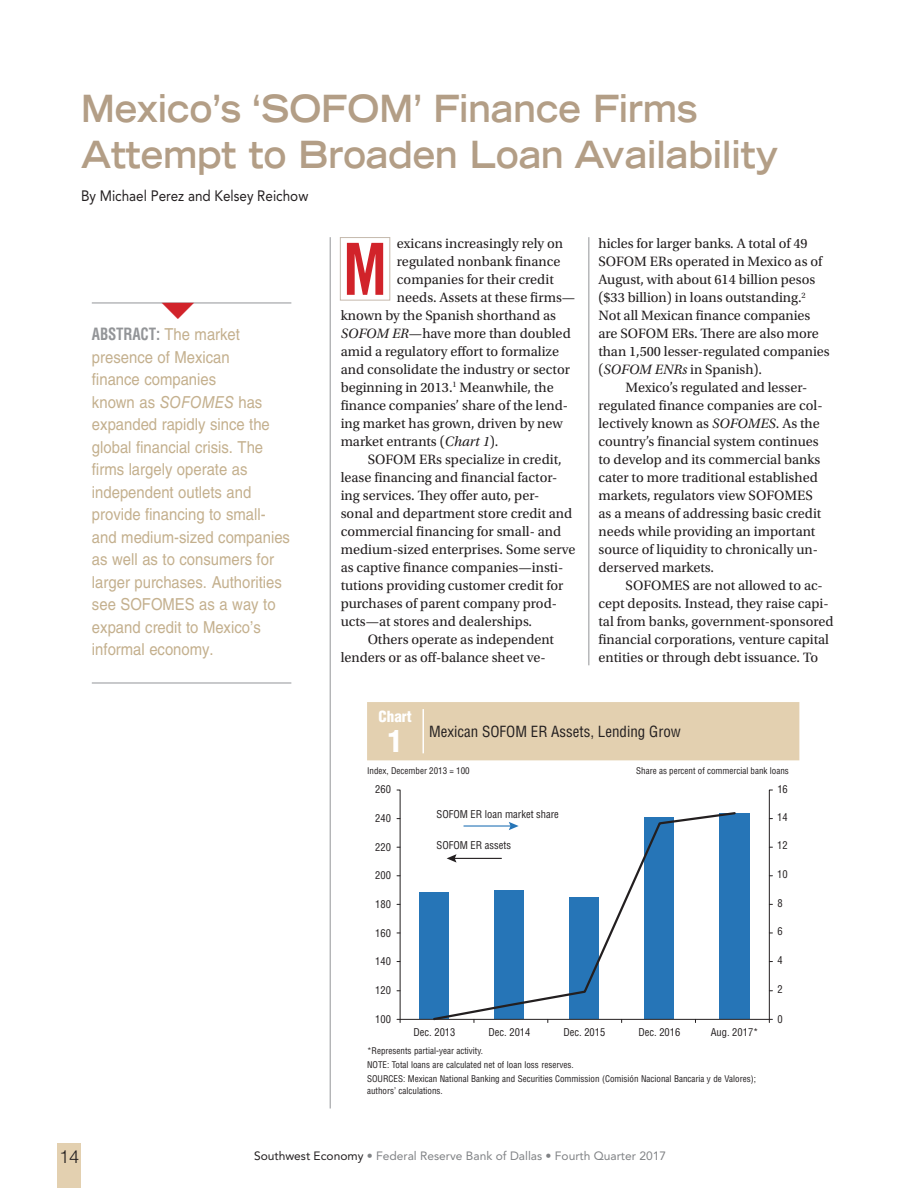
<style>
.page{position:relative;width:918px;height:1188px;background:#fff}
.page>*{position:absolute;margin:0;border:0;box-sizing:border-box;transform-origin:0 0}
.t1{font:72px "Trade Gothic LT Std Bd Cn 20";color:#d1232a}
.ArticleTitle{font:700 expanded 37.5px/46.5px "Trade Gothic LT Std";color:#b39e86;scale:.9 1}
.Chart{font:900 condensed 30px "Helvetica LT Std";color:#fff}
.pagenumber{font:300 18px "Helvetica LT Std";color:#231f20}
.EconLetterAbstracts{font:16.5px/22.5px "Helvetica LT Std";color:#c4b08e;scale:.9 1}
.ChartTitle{font:condensed 15px "Helvetica LT Std";color:#231f20}
.ArticleTitle-2{font:15px "Avenir LT Std";color:#231f20;scale:.9 1}
.Chart_word{font:900 condensed 15px "Helvetica LT Std";color:#fff}
.ArticleIndent{font:14.25px/18px "Utopia Std";color:#231f20}
.ArticleFirstParagrap{font:14.25px "Utopia Std";color:#231f20}
.t2{font:12px "Avenir LT Std";color:#808285}
.t3{font:condensed 10.5px "Helvetica LT Std";color:#231f20}
.Source{font:condensed 9px/12px "Helvetica LT Std";color:#231f20}
.ChartAxis{font:condensed 9px "Helvetica LT Std";color:#231f20}
.s1{font-style:italic}
.s2{font-weight:700;font-stretch:condensed;color:#939598}
.s3{color:#231f20}
</style>
<div class="page">
<hr style="left:588px;top:237px;width:1px;height:428px;background:#939598">
<hr style="left:330px;top:237px;width:1px;height:871px;background:#939598">
<div style="left:340px;top:237px;width:50px;height:64px;border:1px solid #c5b9ac"></div>
<hr style="left:92px;top:303px;width:199px;height:1px;background:#939598">
<hr style="left:92px;top:683px;width:199px;height:1px;background:#939598">
<div style="left:57px;top:1144px;width:24px;height:44px;background:#e3d0b0"></div>
<div style="left:367px;top:702px;width:432px;height:58px;background:#e3d0b0"></div>
<hr style="left:422px;top:709px;width:2px;height:44px;background:#fff">
<div style="left:719px;top:813px;width:31px;height:206px;background:#2675b7"></div>
<div style="left:420px;top:893px;width:29px;height:126px;background:#2675b7"></div>
<hr style="left:397px;top:1019px;width:375px;height:1px;background:#231f20">
<svg style="left:432px;top:812px;width:305px;height:210px"></svg>
<svg style="left:396px;top:789px;width:5px;height:234px"></svg>
<svg style="left:769px;top:789px;width:4px;height:234px"></svg>
<hr style="left:464px;top:825px;width:48px;height:2px;background:#2675b7">
<svg style="left:509px;top:822px;width:10px;height:8px"></svg>
<hr style="left:453px;top:858px;width:48px;height:1px;background:#231f20">
<svg style="left:447px;top:854px;width:10px;height:9px"></svg>
<svg style="left:162px;top:303px;width:33px;height:1px"></svg>
<p class="ArticleTitle" style="left:81px;top:84px;width:776px">Mexico’s ‘SOFOM’ Finance Firms<br>Attempt to Broaden Loan Availability</p>
<p class="ArticleTitle-2" style="left:81px;top:187px;width:254px">By Michael Perez and Kelsey Reichow</p>
<p class="t1" style="left:343px;top:225px;width:45px">M</p>
<p class="ArticleIndent" style="left:598px;top:235px;width:233px">hicles for larger banks. A total of 49<br>SOFOM ERs operated in Mexico as of August, with about 614 billion pesos ($33 billion) in loans outstanding.<sup>2<br></sup>Not all Mexican finance companies are SOFOM ERs. There are also more than 1,500 lesser-regulated companies (<span class="s1">SOFOM ENRs</span> in Spanish).</p>
<p class="ArticleIndent" style="left:598px;top:379px;width:226px;text-indent:27px">Mexico’s regulated and lesser&shy;regulated finance companies are col&shy;lectively known as <span class="s1">SOFOMES</span>. As the country’s financial system continues to develop and its commercial banks cater to more traditional established markets, regulators view SOFOMES as a means of addressing basic credit needs while providing an important source of liquidity to chronically un&shy;derserved markets.</p>
<p class="ArticleIndent" style="left:598px;top:577px;width:237px;text-indent:27px">SOFOMES are not allowed to ac&shy;cept deposits. Instead, they raise capi&shy;tal from banks, government-sponsored financial corporations, venture capital entities or through debt issuance. To</p>
<p class="ArticleFirstParagrap" style="left:397px;top:236px;width:168px">exicans increasingly rely on</p>
<p class="ArticleFirstParagrap" style="left:397px;top:254px;width:165px">regulated nonbank finance</p>
<p class="ArticleFirstParagrap" style="left:397px;top:272px;width:158px">companies for their credit</p>
<p class="ArticleFirstParagrap" style="left:397px;top:290px;width:180px">needs. Assets at these firms—</p>
<p class="ArticleFirstParagrap" style="left:341px;top:308px;width:217px">known by the Spanish shorthand as</p>
<p class="ArticleFirstParagrap" style="left:341px;top:326px;width:232px"><span class="s1">SOFOM ER</span>—have more than doubled</p>
<p class="ArticleFirstParagrap" style="left:341px;top:344px;width:220px">amid a regulatory effort to formalize</p>
<p class="ArticleFirstParagrap" style="left:341px;top:362px;width:231px">and consolidate the industry or sector</p>
<p class="ArticleFirstParagrap" style="left:341px;top:380px;width:215px">beginning in 2013.<sup>1</sup> Meanwhile, the</p>
<p class="ArticleFirstParagrap" style="left:341px;top:398px;width:229px">finance companies’ share of the lend-</p>
<p class="ArticleFirstParagrap" style="left:341px;top:416px;width:224px">ing market has grown, driven by new</p>
<p class="ArticleFirstParagrap" style="left:341px;top:434px;width:159px">market entrants (<span class="s1">Chart 1</span>).</p>
<p class="ArticleIndent" style="left:341px;top:451px;width:236px;text-indent:27px">SOFOM ERs specialize in credit, lease financing and financial factor&shy;ing services. They offer auto, per&shy;sonal and department store credit and commercial financing for small- and medium-sized enterprises. Some serve as captive finance companies—insti&shy;tutions providing customer credit for purchases of parent company prod&shy;ucts—at stores and dealerships.</p>
<p class="ArticleIndent" style="left:341px;top:631px;width:215px;text-indent:27px">Others operate as independent lenders or as off-balance sheet ve-</p>
<p class="EconLetterAbstracts" style="left:92px;top:323px;width:222px"><span class="s2">ABSTRACT:</span> The market presence of Mexican<br>finance companies<br>known as <span class="s1">SOFOMES</span> has expanded rapidly since the global financial crisis. The firms largely operate as independent outlets and provide financing to small&shy;and medium-sized companies as well as to consumers for larger purchases. Authorities see SOFOMES as a way to expand credit to Mexico’s informal economy.</p>
<p class="Chart_word" style="left:379px;top:707px;width:35px">Chart</p>
<p class="Chart" style="left:388px;top:722px;width:16px">1</p>
<p class="ChartTitle" style="left:429px;top:722px;width:253px">Mexican SOFOM ER Assets, Lending Grow</p>
<p class="ChartAxis" style="left:367px;top:765px;width:104px">Index, December 2013 = 100</p>
<p class="ChartAxis" style="left:636px;top:765px;width:154px">Share as percent of commercial bank loans</p>
<p class="pagenumber" style="left:59px;top:1146px;width:22px">14</p>
<p class="t3" style="left:375px;top:783px;width:17px">260</p>
<p class="t3" style="left:777px;top:783px;width:12px">16</p>
<p class="t3" style="left:375px;top:811px;width:17px">240</p>
<p class="t3" style="left:375px;top:840px;width:17px">220</p>
<p class="t3" style="left:437px;top:807px;width:124px">SOFOM ER loan market share</p>
<p class="t3" style="left:437px;top:839px;width:76px">SOFOM ER assets</p>
<p class="t3" style="left:777px;top:810px;width:12px">14</p>
<p class="t3" style="left:777px;top:839px;width:12px">12</p>
<p class="t3" style="left:375px;top:869px;width:17px">200</p>
<p class="t3" style="left:777px;top:868px;width:12px">10</p>
<p class="t3" style="left:375px;top:897px;width:17px">180</p>
<p class="t3" style="left:778px;top:896px;width:7px">8</p>
<p class="t3" style="left:375px;top:926px;width:17px">160</p>
<p class="t3" style="left:778px;top:925px;width:7px">6</p>
<p class="t3" style="left:375px;top:955px;width:17px">140</p>
<p class="t3" style="left:778px;top:954px;width:7px">4</p>
<p class="t3" style="left:375px;top:983px;width:17px">120</p>
<p class="t3" style="left:778px;top:982px;width:7px">2</p>
<p class="t3" style="left:375px;top:1012px;width:17px">100</p>
<p class="t3" style="left:778px;top:1012px;width:7px">0</p>
<p class="t3" style="left:413px;top:1025px;width:43px">Dec. 2013</p>
<p class="t3" style="left:488px;top:1025px;width:43px">Dec. 2014</p>
<p class="t3" style="left:563px;top:1025px;width:43px">Dec. 2015</p>
<p class="t3" style="left:638px;top:1025px;width:43px">Dec. 2016</p>
<p class="t3" style="left:711px;top:1025px;width:49px">Aug. 2017*</p>
<p class="Source" style="left:367px;top:1045px;width:118px">*Represents partial-year activity.</p>
<p class="Source" style="left:367px;top:1059px;width:208px">NOTE: Total loans are calculated net of loan loss reserves.</p>
<p class="Source" style="left:367px;top:1073px;width:390px">SOURCES: Mexican National Banking and Securities Commission (Comisión Nacional Bancaria y de Valores); authors’ calculations.</p>
<p class="t2" style="left:254px;top:1149px;width:414px"><span class="s3">Southwest Economy</span> • Federal Reserve Bank of Dallas • Fourth Quarter 2017</p>
</div>
